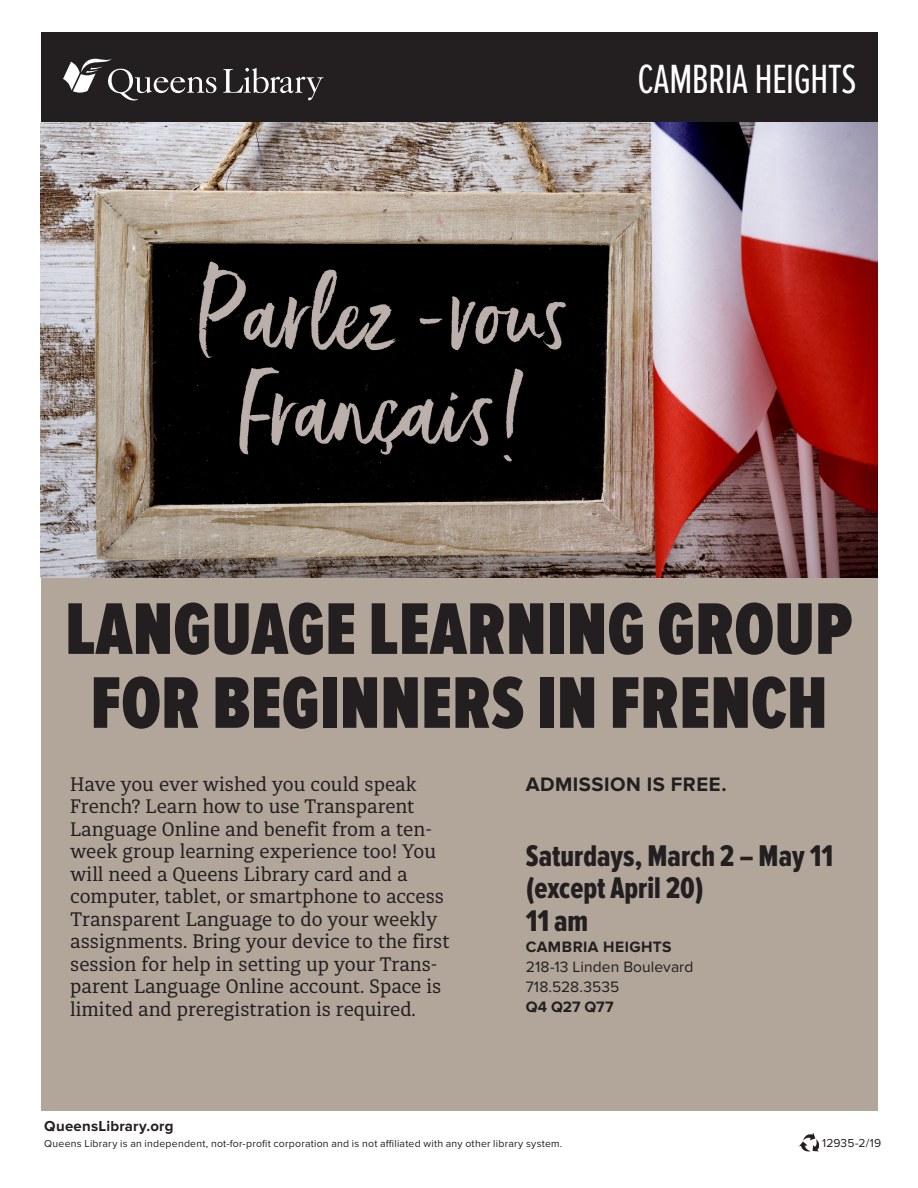
<style>
.page{position:relative;width:918px;height:1188px;background:#fff}
.page>*{position:absolute;margin:0;border:0;box-sizing:border-box;transform-origin:0 0}
.Post_BODY{font:900 75.75px/73.9px "Proxima Nova Ex Cn";letter-spacing:.005em;color:#231f20;text-align:center}
.category_name{font:42.3px "Proxima Nova Ex Cn";letter-spacing:-.015em;color:#fff}
.Dates{font:31.05px/32.7px "Proxima Nova Ex Cn Extrabld";color:#231f20}
.Admission_Info{font:700 20.25px "Proxima Nova";letter-spacing:.02em;color:#231f20}
.t1{font:19.5px/22.5px "Diaria Pro";color:#231f20}
.Branch_Info{font:15.6px/19.8px "Proxima Nova";letter-spacing:.005em;color:#231f20}
.Branch_Name{font:700 15.6px "Proxima Nova";letter-spacing:.03em;color:#231f20}
.Branch_Info-2{font:700 15.6px "Proxima Nova";letter-spacing:-.005em;color:#231f20}
.Footer_-_URL{font:700 15px "Proxima Nova";letter-spacing:.015em;color:#231f20}
.Footer_-_URL-2{font:12px "Proxima Nova";letter-spacing:.01em;color:#231f20}
.Footer_-_URL-3{font:10.5px "Proxima Nova";letter-spacing:.02em;color:#231f20}
</style>
<div class="page">
<div style="left:41px;top:99px;width:837px;height:1012px;background:#b2a69a"></div>
<img style="left:799px;top:1133px;width:20px;height:18px">
<div style="left:41px;top:32px;width:837px;height:98px;background:#231f20"></div>
<svg style="left:223px;top:68px;width:100px;height:32px"></svg>
<svg style="left:63px;top:58px;width:153px;height:42px"></svg>
<img style="left:41px;top:122px;width:837px;height:456px">
<p class="category_name" style="left:638px;top:56px;width:220px">CAMBRIA HEIGHTS</p>
<p class="Post_BODY" style="left:65px;top:597px;width:789px">LANGUAGE LEARNING GROUP<br>FOR BEGINNERS IN FRENCH</p>
<p class="t1" style="left:70px;top:773px;width:381px">Have you ever wished you could speak French? Learn how to use Transparent Language Online and benefit from a ten&shy;week group learning experience too! You will need a Queens Library card and a computer, tablet, or smartphone to access Transparent Language to do your weekly assignments. Bring your device to the first session for help in setting up your Trans&shy;parent Language Online account. Space is limited and preregistration is required.</p>
<p class="Admission_Info" style="left:526px;top:772px;width:202px">ADMISSION IS FREE.</p>
<p class="Dates" style="left:526px;top:841px;width:309px">Saturdays, March 2 – May 11 (except April 20)<br>11 am</p>
<p class="Branch_Name" style="left:526px;top:938px;width:147px">CAMBRIA HEIGHTS</p>
<p class="Branch_Info" style="left:526px;top:958px;width:169px">218-13 Linden Boulevard<br>718.528.3535</p>
<p class="Branch_Info-2" style="left:526px;top:998px;width:89px">Q4 Q27 Q77</p>
<p class="Footer_-_URL" style="left:44px;top:1118px;width:131px">QueensLibrary.org</p>
<p class="Footer_-_URL-3" style="left:44px;top:1137px;width:520px">Queens Library is an independent, not-for-profit corporation and is not affiliated with any other library system.</p>
<p class="Footer_-_URL-2" style="left:822px;top:1136px;width:61px">12935-2/19</p>
</div>
